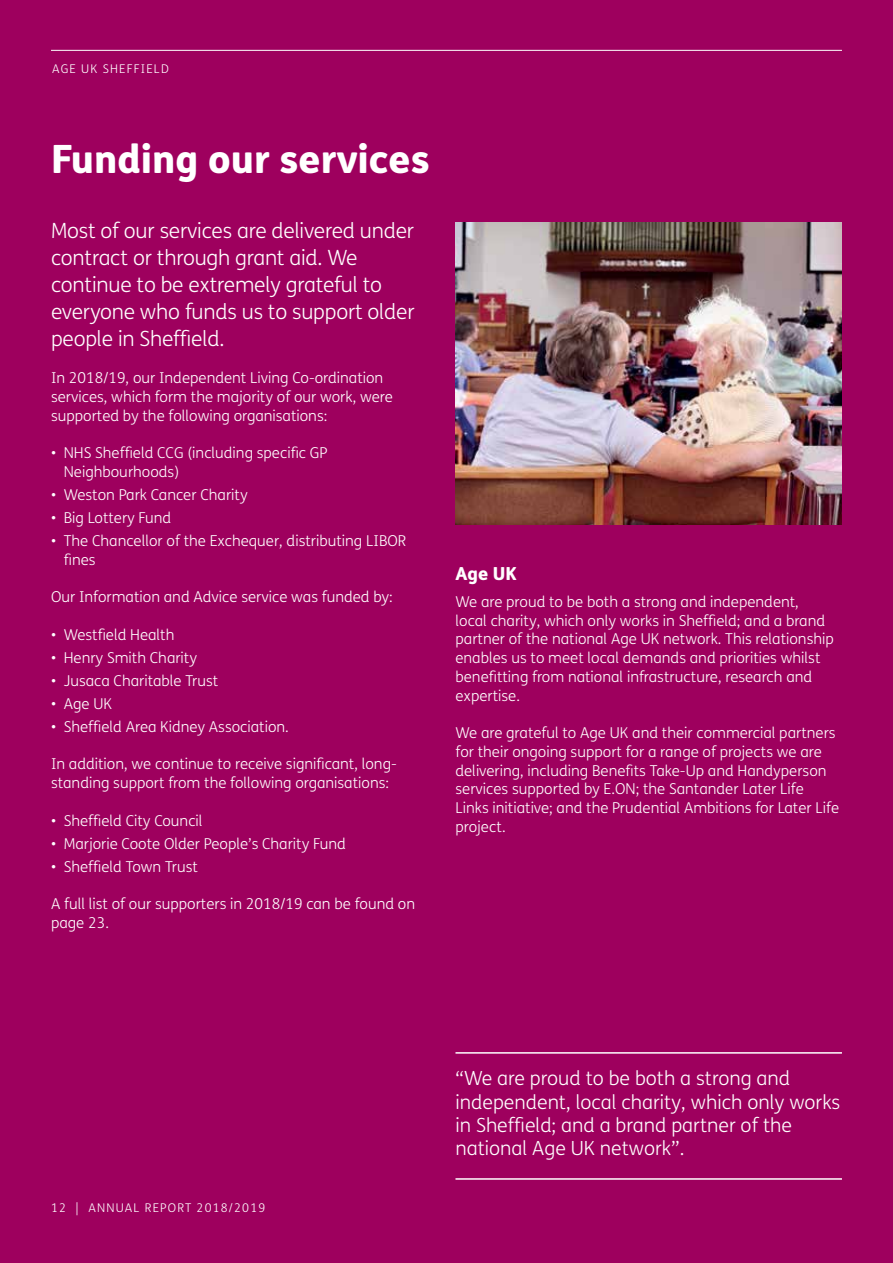
<style>
.page{position:relative;width:893px;height:1263px;background:#9e005e}
.page>*{position:absolute;margin:0;border:0;box-sizing:border-box;transform-origin:0 0}
.t1{font:800 39px "FS Me";color:#fff}
.t2{font:300 21px/27px "FS Me";letter-spacing:-.01em;color:#fff}
.t3{font:300 19.5px/23.4px "FS Me";color:#fff}
.t4{font:800 18px "FS Me";color:#fff}
.t5{font:300 15px/18.8px "FS Me";color:#fff}
.t6{font:300 12px "FS Me";letter-spacing:.1em;color:#fff}
</style>
<div class="page">
<hr style="left:51px;top:50px;width:791px;height:1px;background:#fff">
<img style="left:455px;top:222px;width:387px;height:302px">
<hr style="left:455px;top:1052px;width:387px;height:2px;background:#fff">
<hr style="left:455px;top:1178px;width:387px;height:2px;background:#fff">
<p class="t6" style="left:52px;top:61px;width:118px">AGE UK SHEFFIELD</p>
<h1 class="t1" style="left:51px;top:128px;width:380px">Funding our services</h1>
<h2 class="t2" style="left:51px;top:216px;width:365px">Most of our services are delivered under contract or through grant aid. We continue to be extremely grateful to everyone who funds us to support older people in Sheffield.</h2>
<p class="t5" style="left:51px;top:368px;width:343px">In 2018/19, our Independent Living Co-ordination services, which form the majority of our work, were supported by the following organisations:</p>
<p class="t5" style="left:64px;top:443px;width:265px;text-indent:-13px">• NHS Sheffield CCG (including specific GP<br>Neighbourhoods)</p>
<p class="t5" style="left:51px;top:485px;width:198px">• Weston Park Cancer Charity</p>
<p class="t5" style="left:51px;top:508px;width:122px">• Big Lottery Fund</p>
<p class="t5" style="left:64px;top:531px;width:344px;text-indent:-13px">• The Chancellor of the Exchequer, distributing LIBOR fines</p>
<p class="t5" style="left:51px;top:587px;width:343px">Our Information and Advice service was funded by:</p>
<p class="t5" style="left:51px;top:625px;width:125px">• Westfield Health</p>
<p class="t5" style="left:51px;top:648px;width:148px">• Henry Smith Charity</p>
<p class="t5" style="left:51px;top:671px;width:169px">• Jusaca Charitable Trust</p>
<p class="t5" style="left:51px;top:694px;width:63px">• Age UK</p>
<p class="t5" style="left:51px;top:717px;width:239px">• Sheffield Area Kidney Association.</p>
<p class="t5" style="left:51px;top:754px;width:347px">In addition, we continue to receive significant, long&shy;standing support from the following organisations:</p>
<p class="t5" style="left:51px;top:811px;width:153px">• Sheffield City Council</p>
<p class="t5" style="left:51px;top:834px;width:296px">• Marjorie Coote Older People’s Charity Fund</p>
<p class="t5" style="left:51px;top:857px;width:148px">• Sheffield Town Trust</p>
<p class="t5" style="left:51px;top:894px;width:366px">A full list of our supporters in 2018/19 can be found on page 23.</p>
<p class="t4" style="left:455px;top:559px;width:63px">Age UK</p>
<p class="t5" style="left:455px;top:592px;width:380px">We are proud to be both a strong and independent, local charity, which only works in Sheffield; and a brand partner of the national Age UK network. This relationship enables us to meet local demands and priorities whilst benefitting from national infrastructure, research and expertise.</p>
<p class="t5" style="left:455px;top:723px;width:385px">We are grateful to Age UK and their commercial partners for their ongoing support for a range of projects we are delivering, including Benefits Take-Up and Handyperson services supported by E.ON; the Santander Later Life Links initiative; and the Prudential Ambitions for Later Life project.</p>
<p class="t6" style="left:51px;top:1200px;width:216px">12 | ANNUAL REPORT 2018/2019</p>
<h3 class="t3" style="left:455px;top:1066px;width:386px">“We are proud to be both a strong and independent, local charity, which only works in Sheffield; and a brand partner of the national Age UK network”.</h3>
</div>
